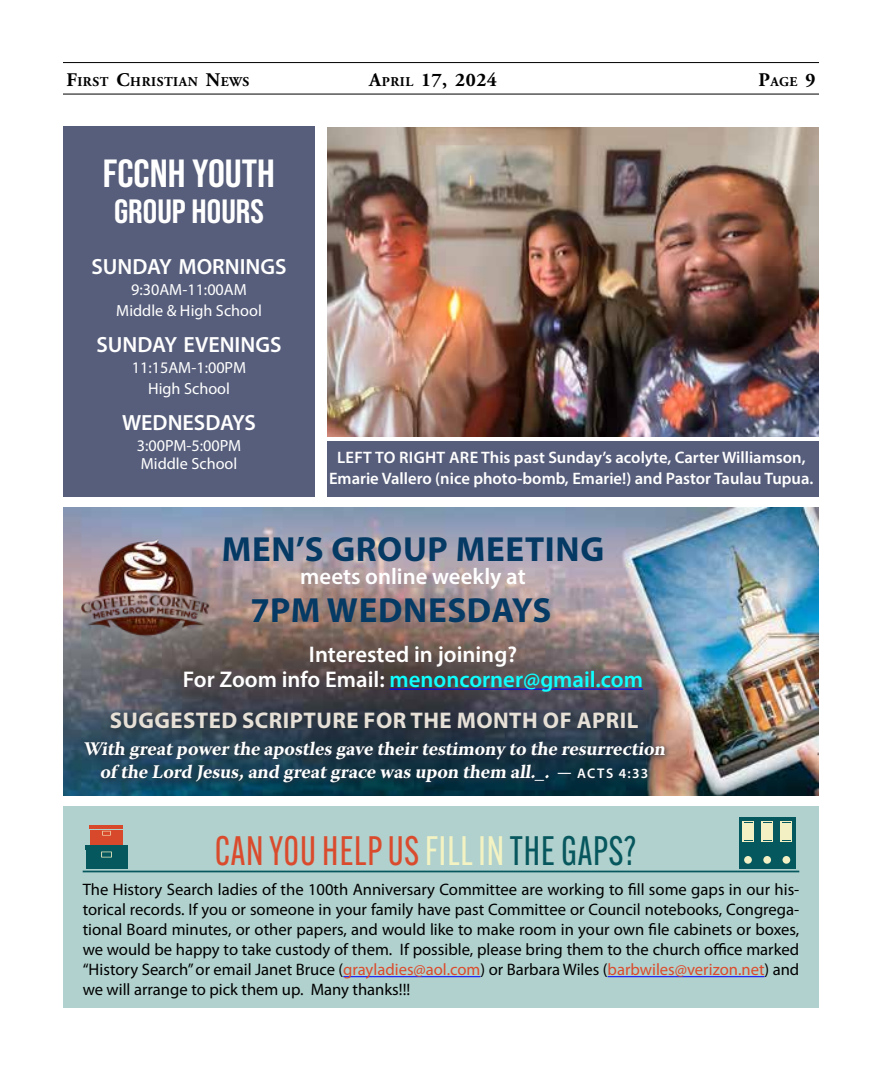
<style>
.page{position:relative;width:882px;height:1071px;background:#fff}
.page>*{position:absolute;margin:0;border:0;box-sizing:border-box;transform-origin:0 0}
.t1{font:40.25px "Alternate Gothic Cond ATF";letter-spacing:.02em;color:#da4b2d}
.t2{font:700 39.2px "Bebas Neue Pro";color:#fff;scale:1.08 1}
.t3{font:700 35px "Myriad Pro";letter-spacing:.02em;color:#053a64}
.t4{font:700 33.6px "Bebas Neue Pro";color:#fff;scale:1.08 1}
.t5{font:600 22.75px/24.5px "Myriad Pro";color:#fff;text-align:center}
.t6{font:700 22.75px "Myriad Pro";letter-spacing:.02em;color:#e7e0d6}
.t7{font:600 22.05px "Myriad Pro";color:#fff}
.t8{font:700 19.25px/23.1px "Warnock Pro";color:#fff;text-align:center}
.t9{font:700 19.25px "Adobe Garamond Pro";letter-spacing:.025em;color:#000}
.t10{font:16.62px/19.9px "Myriad Pro";color:#000;text-align:justify}
.t11{font:600 16.62px/21px "Myriad Pro";color:#fff;text-align:center}
.t12{font:16.1px/21.3px "Myriad Pro";color:#fff;text-align:center}
.t13{font:700 13.47px "Adobe Garamond Pro";letter-spacing:.04em;color:#000}
.s1{font-size:19.25px}
.s2{font-size:13.47px}
.s3{color:#0fffff}
.s4{font-family:"Myriad Pro";font-weight:600;font-size:14px}
.s5{color:#f4f3c3}
.s6{color:#07575e}
.s7{color:#db4a2c}
</style>
<div class="page">
<hr style="left:63px;top:62px;width:756px;height:1px;background:#000">
<hr style="left:63px;top:94px;width:756px;height:1px;background:#000">
<img style="left:63px;top:508px;width:756px;height:287px">
<hr style="left:389px;top:689px;width:254px;height:1px;background:#00f">
<img style="left:79px;top:533px;width:142px;height:105px">
<div style="left:80px;top:707px;width:592px;height:83px;background:#25323e;opacity:.75"></div>
<div style="left:327px;top:441px;width:492px;height:55px;background:#575e7b"></div>
<img style="left:327px;top:127px;width:492px;height:310px">
<div style="left:63px;top:126px;width:252px;height:370px;background:#575e7b"></div>
<div style="left:63px;top:806px;width:756px;height:202px;background:#b0d1cd"></div>
<hr style="left:343px;top:976px;width:138px;height:1px;background:#00f">
<hr style="left:608px;top:976px;width:157px;height:1px;background:#00f">
<div style="left:758px;top:817px;width:18px;height:52px;background:#04585e"></div>
<div style="left:761px;top:821px;width:12px;height:21px;background:#f3f0c4"></div>
<div style="left:763px;top:856px;width:8px;height:8px;background:#f3f0c4;border-radius:50%"></div>
<div style="left:777px;top:817px;width:19px;height:52px;background:#04585e"></div>
<div style="left:781px;top:821px;width:11px;height:21px;background:#f3f0c4"></div>
<div style="left:783px;top:856px;width:7px;height:8px;background:#f3f0c4;border-radius:50%"></div>
<div style="left:739px;top:817px;width:18px;height:52px;background:#04585e"></div>
<div style="left:742px;top:821px;width:12px;height:21px;background:#f3f0c4"></div>
<div style="left:744px;top:856px;width:8px;height:8px;background:#f3f0c4;border-radius:50%"></div>
<div style="left:86px;top:850px;width:41px;height:19px;background:#04585e"></div>
<div style="left:85px;top:845px;width:43px;height:5px;background:#04585e"></div>
<svg style="left:101px;top:852px;width:11px;height:5px"></svg>
<div style="left:90px;top:830px;width:33px;height:15px;background:#d8492b"></div>
<hr style="left:90px;top:826px;width:33px;height:3px;background:#d8492b">
<hr style="left:83px;top:871px;width:716px;height:1px;background:#06585e">
<p class="t13" style="left:66px;top:73px;width:184px"><span class="s1">F</span>IRST <span class="s1">C</span>HRISTIAN <span class="s1">N</span>EWS</p>
<p class="t9" style="left:369px;top:68px;width:129px">A<span class="s2">PRIL</span> 17, 2024</p>
<p class="t13" style="left:758px;top:73px;width:59px"><span class="s1">P</span>AGE <span class="s1">9</span></p>
<h2 class="t2" style="left:103px;top:151px;width:161px">FCCNH YOUTH</h2>
<h3 class="t4" style="left:114px;top:193px;width:140px">GROUP HOURS</h3>
<h3 class="t7" style="left:91px;top:252px;width:197px">SUNDAY MORNINGS</h3>
<p class="t12" style="left:116px;top:279px;width:147px">9:30AM-11:00AM<br>Middle &amp; High School</p>
<h3 class="t7" style="left:97px;top:330px;width:186px">SUNDAY EVENINGS</h3>
<p class="t12" style="left:132px;top:356px;width:116px">11:15AM-1:00PM<br>High School</p>
<h3 class="t7" style="left:122px;top:408px;width:135px">WEDNESDAYS</h3>
<p class="t12" style="left:137px;top:436px;width:106px;line-height:17.7px;text-align:left">3:00PM-5:00PM<br>Middle School</p>
<p class="t11" style="left:329px;top:447px;width:486px">LEFT TO RIGHT ARE This past Sunday’s acolyte, Carter Williamson,<br>Emarie Vallero (nice photo-bomb, Emarie!) and Pastor Taulau Tupua.</p>
<h3 class="t3" style="left:222px;top:526px;width:384px">MEN’S GROUP MEETING</h3>
<h3 class="t5" style="left:300px;top:563px;width:227px">meets online weekly at</h3>
<h3 class="t3" style="left:251px;top:588px;width:302px">7PM WEDNESDAYS</h3>
<h3 class="t5" style="left:183px;top:642px;width:462px">Interested in joining?<br>For Zoom info Email: <span class="s3">menoncorner@gmail.com</span></h3>
<h3 class="t6" style="left:110px;top:706px;width:530px">SUGGESTED SCRIPTURE FOR THE MONTH OF APRIL</h3>
<p class="t8" style="left:83px;top:736px;width:588px">With greatpowerthe apostlesgave theirtestimony to the resurrection of the Lord Jesus,and greatgrace wasupon them all._. <span class="s4">— A C T S 4 : 3 3</span></p>
<h1 class="t1" style="left:215px;top:826px;width:423px">CAN YOU HELP US <span class="s5">FILL IN</span> <span class="s6">THE GAPS?</span></h1>
<p class="t10" style="left:83px;top:879px;width:718px">The History Search ladies of the 100th Anniversary Committee are working to fill some gaps in our his&shy;torical records. If you or someone in your family have past Committee or Council notebooks, Congrega&shy;tional Board minutes, or other papers, and would like to make room in your own file cabinets or boxes, we would be happy to take custody of them. If possible, please bring them to the church office marked “History Search” or email Janet Bruce (<span class="s7">grayladies@aol.com</span>) or Barbara Wiles (<span class="s7">barbwiles@verizon.net</span>) and we will arrange to pick them up. Many thanks!!!</p>
</div>
